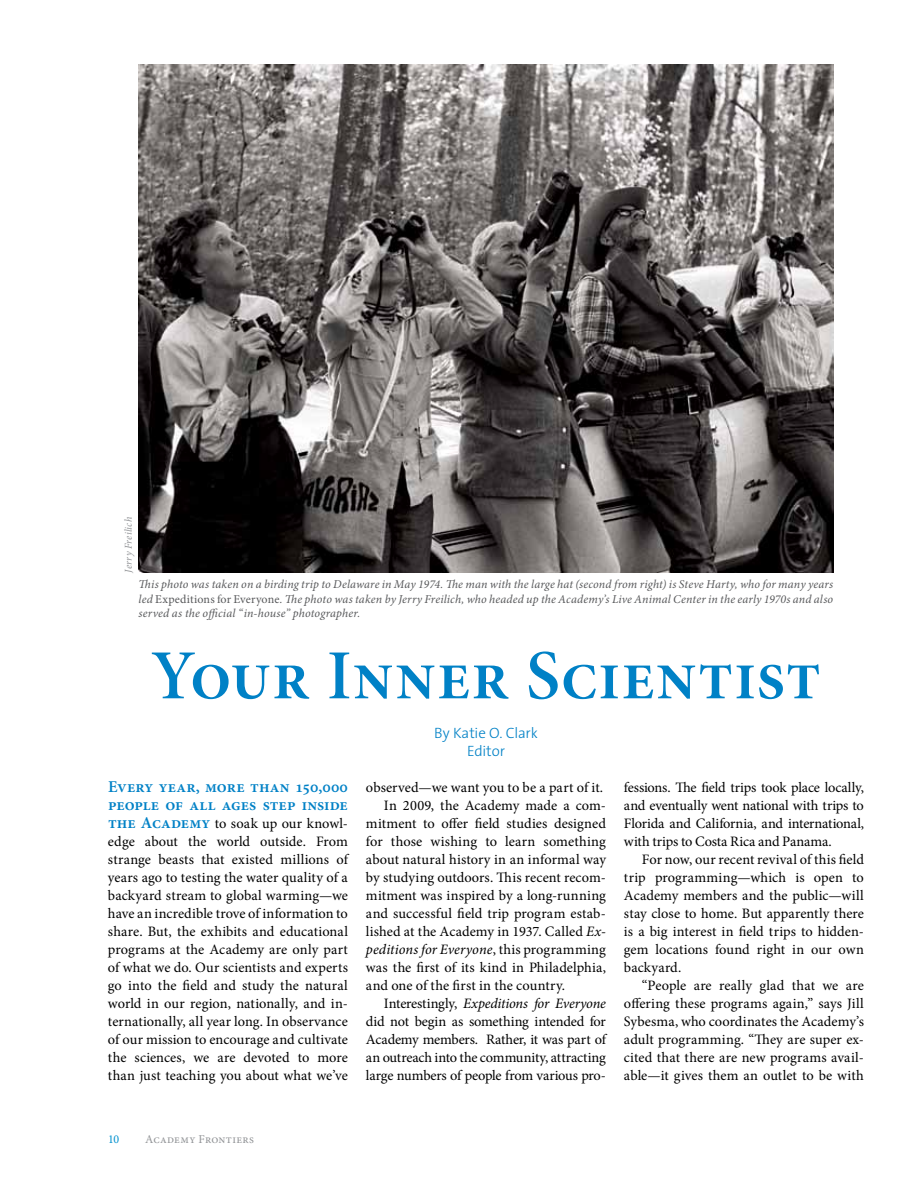
<style>
.page{position:relative;width:918px;height:1188px;background:#fff}
.page>*{position:absolute;margin:0;border:0;box-sizing:border-box;transform-origin:0 0}
.t1{font:70.5px "Minion Pro Semibold Subh";letter-spacing:.015em;color:#0081c6}
.t2{font:600 16.5px/18px "Minion Pro";letter-spacing:.005em;color:#0081c6}
.t3{font:300 15px/18px "The Sans";letter-spacing:-.01em;color:#0081c6;text-align:center}
.t4{font:14.4px/18px "Minion Pro";letter-spacing:-.005em;color:#000;text-align:justify}
.t5{font:italic 14.4px "Minion Pro";letter-spacing:-.005em;color:#000}
.t6{font:italic 12px/14.4px "Minion Pro";letter-spacing:.01em;color:#58595b;text-align:justify}
.t7{font:12px "Minion Pro";letter-spacing:.025em;color:#939598}
.t8{font:12px "Minion Pro";color:#0091cf}
.t9{font:italic 10.5px "Minion Pro";letter-spacing:.015em;color:#939598}
.s1{font-style:normal}
.s2{font-weight:600;font-size:16.5px;color:#0081c6}
.s3{font-style:italic}
</style>
<div class="page">
<img style="left:139px;top:65px;width:694px;height:508px">
<p class="t9" style="left:121px;top:573px;width:57px;rotate:-90deg">Jerry Freilich</p>
<p class="t6" style="left:139px;top:577px;width:696px">This photo was taken on a birding trip to Delaware in May 1974. The man with the large hat (second from right) is Steve Harty, who for many years led <span class="s1">Expeditions for Everyone</span>. The photo was taken by Jerry Freilich, who headed up the Academy’s Live Animal Center in the early 1970s and also served as the official “in-house” photographer.</p>
<h1 class="t1" style="left:151px;top:629px;width:671px">Your Inner Scientist</h1>
<p class="t3" style="left:434px;top:723px;width:105px">By Katie O. Clark<br>Editor</p>
<p class="t2" style="left:108px;top:778px;width:241px">Every year, more than 150,000 people of all ages step inside</p>
<p class="t4" style="left:108px;top:814px;width:243px"><span class="s2">the Academy</span> to soak up our knowl&shy;edge about the world outside. From strange beasts that existed millions of years ago to testing the water quality of a backyard stream to global warming—we have an incredible trove of information to share. But, the exhibits and educational programs at the Academy are only part of what we do. Our scientists and experts go into the field and study the natural world in our region, nationally, and in&shy;ternationally, all year long. In observance of our mission to encourage and cultivate the sciences, we are devoted to more than just teaching you about what we’ve</p>
<p class="t4" style="left:624px;top:778px;width:242px">fessions. The field trips took place locally, and eventually went national with trips to Florida and California, and international, with trips to Costa Rica and Panama.</p>
<p class="t4" style="left:624px;top:850px;width:242px;text-indent:18px">For now, our recent revival of this field trip programming—which is open to Academy members and the public—will stay close to home. But apparently there is a big interest in field trips to hidden&shy;gem locations found right in our own backyard.</p>
<p class="t4" style="left:624px;top:976px;width:242px;text-indent:18px">“People are really glad that we are offering these programs again,” says Jill Sybesma, who coordinates the Academy’s adult programming. “They are super ex&shy;cited that there are new programs avail&shy;able—it gives them an outlet to be with</p>
<p class="t4" style="left:366px;top:778px;width:239px">observed—we want you to be a part of it.</p>
<p class="t4" style="left:384px;top:796px;width:224px">In 2009, the Academy made a com-</p>
<p class="t4" style="left:366px;top:814px;width:241px">mitment to offer field studies designed</p>
<p class="t4" style="left:366px;top:832px;width:241px">for those wishing to learn something</p>
<p class="t4" style="left:366px;top:850px;width:242px">about natural history in an informal way</p>
<p class="t4" style="left:366px;top:868px;width:242px">by studying outdoors. This recent recom-</p>
<p class="t4" style="left:366px;top:886px;width:242px">mitment was inspired by a long-running</p>
<p class="t4" style="left:366px;top:904px;width:242px">and successful field trip program estab-</p>
<p class="t4" style="left:366px;top:922px;width:242px">lished at the Academy in 1937. Called <span class="s3">Ex-</span></p>
<p class="t5" style="left:366px;top:940px;width:241px">peditions for Everyone<span class="s1">, this programming</span></p>
<p class="t4" style="left:366px;top:958px;width:241px">was the first of its kind in Philadelphia,</p>
<p class="t4" style="left:366px;top:976px;width:201px">and one of the first in the country.</p>
<p class="t5" style="left:384px;top:994px;width:223px"><span class="s1">Interestingly,</span> Expeditions for Everyone</p>
<p class="t4" style="left:366px;top:1012px;width:241px">did not begin as something intended for</p>
<p class="t4" style="left:366px;top:1030px;width:243px">Academy members. Rather, it was part of</p>
<p class="t4" style="left:366px;top:1048px;width:241px">an outreach into the community, attracting</p>
<p class="t4" style="left:366px;top:1066px;width:242px">large numbers of people from various pro-</p>
<p class="t8" style="left:108px;top:1131px;width:13px">10</p>
<p class="t7" style="left:145px;top:1131px;width:110px">Academy Frontiers</p>
</div>
